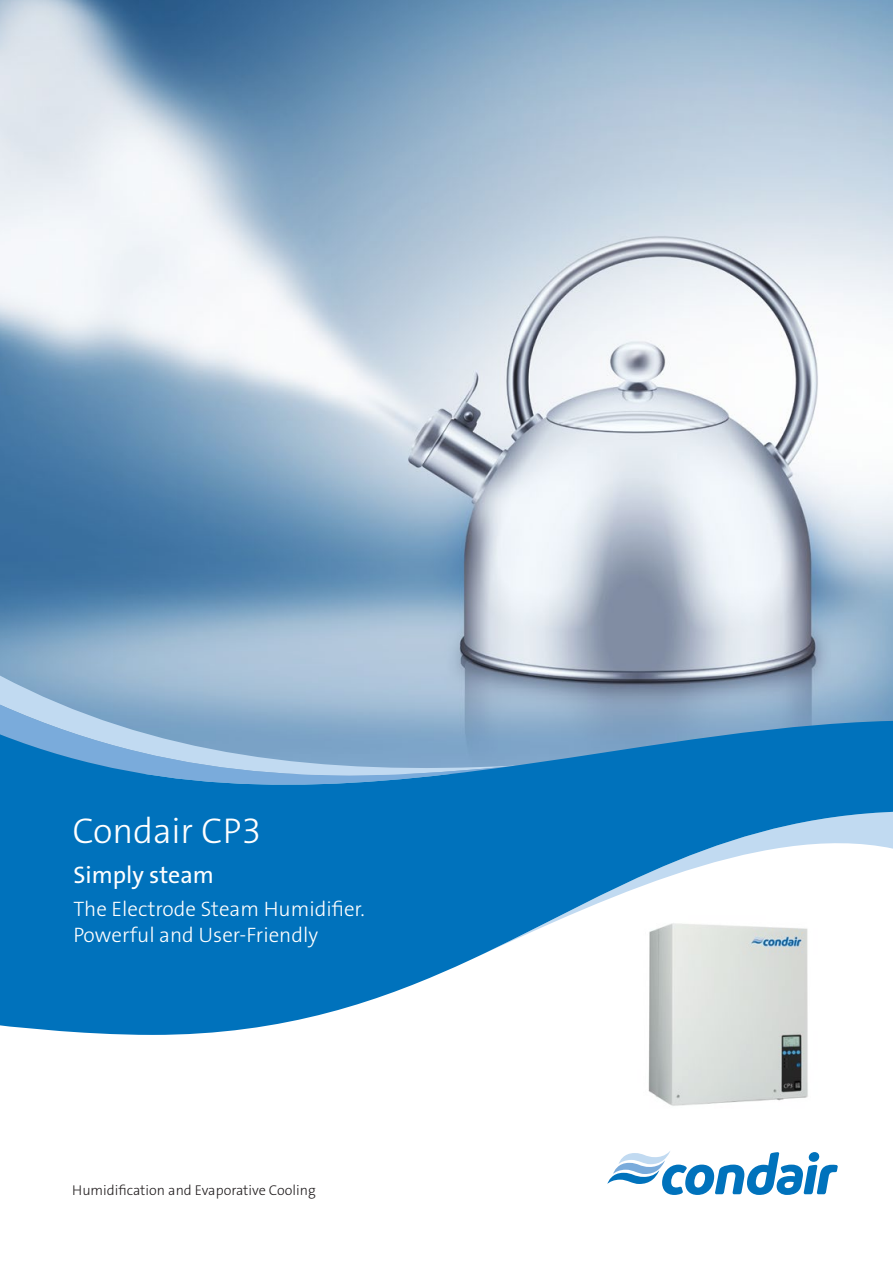
<style>
.page{position:relative;width:893px;height:1263px;background:#fff}
.page>*{position:absolute;margin:0;border:0;box-sizing:border-box;transform-origin:0 0}
.t1{font:300 36px "The Sans B W3";letter-spacing:-.005em;color:#fff}
.t2{font:24px "The Sans B W5 Plain";color:#fff}
.t3{font:300 21px/25.5px "The Sans B W3";color:#fff}
.t4{font:300 14.25px "The Sans B W3";color:#231f20}
</style>
<div class="page">
<img style="left:0;top:0;width:893px;height:720px">
<svg style="left:0;top:675px;width:516px;height:45px;background:#9ebad3"></svg>
<svg style="left:0;top:705px;width:513px;height:15px;background:#93b4d1"></svg>
<svg style="left:0;top:720px;width:893px;height:315px;fill:#0072bc"></svg>
<img style="left:638px;top:904px;width:179px;height:202px">
<svg style="left:607px;top:1151px;width:231px;height:44px"></svg>
<h1 class="t1" style="left:73px;top:808px;width:190px">Condair CP3</h1>
<p class="t2" style="left:73px;top:860px;width:142px">Simply steam</p>
<p class="t3" style="left:73px;top:897px;width:293px">The Electrode Steam Humidifier.<br>Powerful and User-Friendly</p>
<p class="t4" style="left:72px;top:1180px;width:245px">Humidification and Evaporative Cooling</p>
</div>
